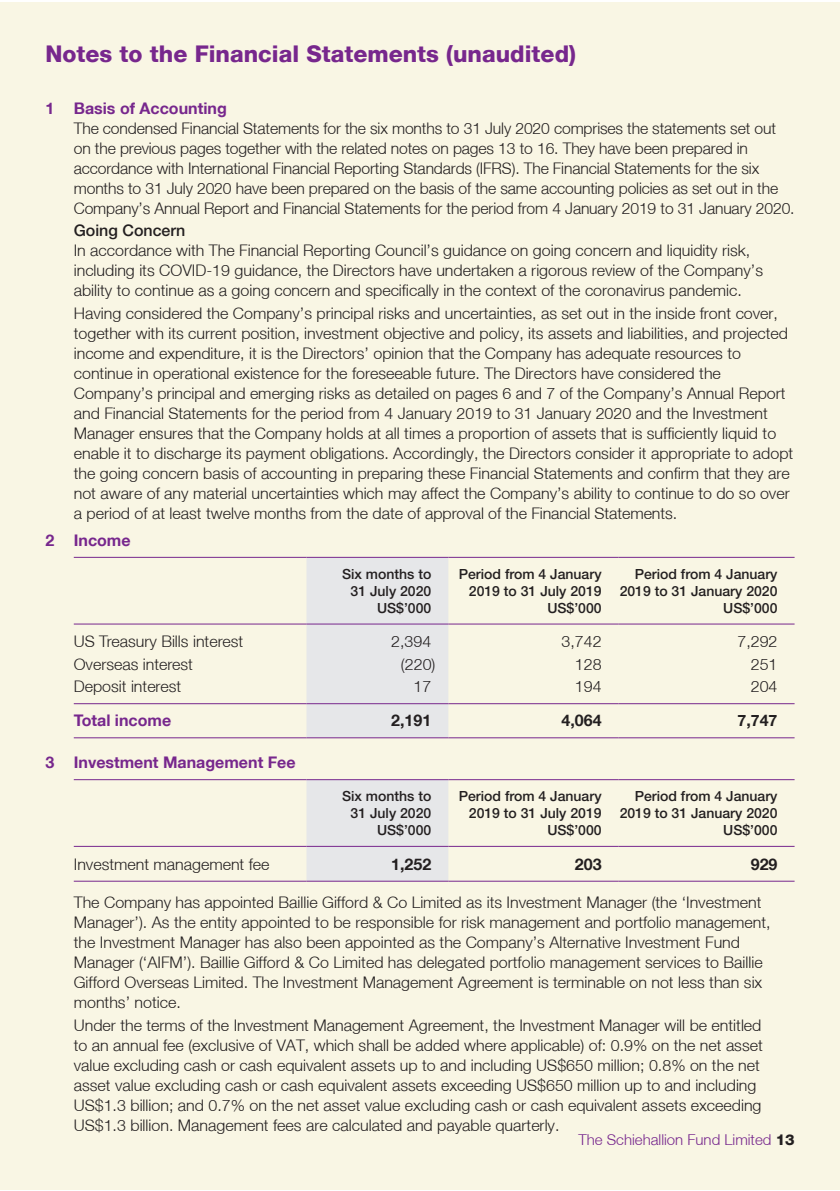
<style>
.page{position:relative;width:840px;height:1191px;background:#fff}
.page>*{position:absolute;margin:0;border:0;box-sizing:border-box;transform-origin:0 0}
.MAIN_HEAD_INT{font:800 23px "Helvetica Neue LT";color:#77278d}
.NOTES_INDENT_1_INT{font:300 16px/20px "Helvetica Neue LT";color:#231f20}
.LEFT_TEXT{font:300 16px "Helvetica Neue LT";color:#231f20}
.NOTES_INDENT_1_INT-2{font:700 16px "Helvetica Neue LT";color:#77278d}
.RIGHT_TEXT{font:300 16px "Helvetica Neue LT";color:#231f20}
.RIGHT_TEXT-2{font:700 16px "Helvetica Neue LT";color:#231f20}
.NOTES_INDENT_1_INT-3{font:500 16px "Helvetica Neue LT Std";color:#231f20}
.LEFT_TEXT-2{font:700 16px "Helvetica Neue LT";color:#77278d}
.t1{font:300 15px "Helvetica Neue LT";color:#77278d}
.RIGHT_HEAD{font:500 14px/17px "Helvetica Neue LT Std";color:#231f20;text-align:right}
.s1{font-weight:800;color:#231f20}
</style>
<div class="page">
<div style="left:0;top:2px;width:839px;height:1187px;background:#f9f6e4"></div>
<div style="left:306px;top:558px;width:142px;height:179px;background:#e6e7e9"></div>
<hr style="left:74px;top:557px;width:232px;height:1px;background:#77278d">
<hr style="left:306px;top:557px;width:142px;height:1px;background:#77278d">
<hr style="left:448px;top:557px;width:170px;height:1px;background:#77278d">
<hr style="left:618px;top:557px;width:176px;height:1px;background:#77278d">
<hr style="left:74px;top:623px;width:232px;height:1px;background:#77278d">
<hr style="left:306px;top:623px;width:142px;height:1px;background:#77278d">
<hr style="left:448px;top:623px;width:170px;height:1px;background:#77278d">
<hr style="left:618px;top:623px;width:176px;height:1px;background:#77278d">
<hr style="left:74px;top:703px;width:232px;height:1px;background:#77278d">
<hr style="left:74px;top:737px;width:232px;height:1px;background:#77278d">
<hr style="left:306px;top:703px;width:142px;height:1px;background:#77278d">
<hr style="left:448px;top:703px;width:170px;height:1px;background:#77278d">
<hr style="left:618px;top:703px;width:176px;height:1px;background:#77278d">
<hr style="left:306px;top:737px;width:142px;height:1px;background:#77278d">
<hr style="left:448px;top:737px;width:170px;height:1px;background:#77278d">
<hr style="left:618px;top:737px;width:176px;height:1px;background:#77278d">
<div style="left:306px;top:780px;width:142px;height:100px;background:#e6e7e9"></div>
<hr style="left:74px;top:846px;width:232px;height:1px;background:#77278d">
<hr style="left:74px;top:880px;width:232px;height:1px;background:#77278d">
<hr style="left:306px;top:880px;width:142px;height:1px;background:#77278d">
<hr style="left:448px;top:880px;width:170px;height:1px;background:#77278d">
<hr style="left:618px;top:880px;width:176px;height:1px;background:#77278d">
<hr style="left:74px;top:779px;width:232px;height:1px;background:#77278d">
<hr style="left:306px;top:779px;width:142px;height:1px;background:#77278d">
<hr style="left:448px;top:779px;width:170px;height:1px;background:#77278d">
<hr style="left:618px;top:779px;width:176px;height:1px;background:#77278d">
<hr style="left:306px;top:846px;width:142px;height:1px;background:#77278d">
<hr style="left:448px;top:846px;width:170px;height:1px;background:#77278d">
<hr style="left:618px;top:846px;width:176px;height:1px;background:#77278d">
<p class="MAIN_HEAD_INT" style="left:45px;top:40px;width:531px">Notes to the Financial Statements (unaudited)</p>
<p class="NOTES_INDENT_1_INT-2" style="left:45px;top:98px;width:183px">1 Basis of Accounting</p>
<p class="NOTES_INDENT_1_INT" style="left:74px;top:117px;width:722px">The condensed Financial Statements for the six months to 31 July 2020 comprises the statements set out on the previous pages together with the related notes on pages 13 to 16. They have been prepared in accordance with International Financial Reporting Standards (IFRS). The Financial Statements for the six months to 31 July 2020 have been prepared on the basis of the same accounting policies as set out in the Company’s Annual Report and Financial Statements for the period from 4 January 2019 to 31 January 2020.</p>
<p class="NOTES_INDENT_1_INT-3" style="left:74px;top:221px;width:113px">Going Concern</p>
<p class="NOTES_INDENT_1_INT" style="left:74px;top:240px;width:690px">In accordance with The Financial Reporting Council’s guidance on going concern and liquidity risk, including its COVID-19 guidance, the Directors have undertaken a rigorous review of the Company’s ability to continue as a going concern and specifically in the context of the coronavirus pandemic.</p>
<p class="NOTES_INDENT_1_INT" style="left:74px;top:303px;width:720px">Having considered the Company’s principal risks and uncertainties, as set out in the inside front cover, together with its current position, investment objective and policy, its assets and liabilities, and projected income and expenditure, it is the Directors’ opinion that the Company has adequate resources to continue in operational existence for the foreseeable future. The Directors have considered the Company’s principal and emerging risks as detailed on pages 6 and 7 of the Company’s Annual Report and Financial Statements for the period from 4 January 2019 to 31 January 2020 and the Investment Manager ensures that the Company holds at all times a proportion of assets that is sufficiently liquid to enable it to discharge its payment obligations. Accordingly, the Directors consider it appropriate to adopt the going concern basis of accounting in preparing these Financial Statements and confirm that they are not aware of any material uncertainties which may affect the Company’s ability to continue to do so over a period of at least twelve months from the date of approval of the Financial Statements.</p>
<p class="NOTES_INDENT_1_INT-2" style="left:45px;top:530px;width:87px">2 Income</p>
<p class="RIGHT_HEAD" style="left:342px;top:565px;width:91px">Six months to<br>31 July 2020</p>
<p class="RIGHT_HEAD" style="left:377px;top:599px;width:56px">US$’000</p>
<p class="RIGHT_HEAD" style="left:619px;top:565px;width:159px">Period from 4 January<br>2019 to 31 January 2020</p>
<p class="RIGHT_HEAD" style="left:723px;top:599px;width:56px">US$’000</p>
<p class="RIGHT_HEAD" style="left:458px;top:565px;width:144px">Period from 4 January<br>2019 to 31 July 2019</p>
<p class="RIGHT_HEAD" style="left:547px;top:599px;width:56px">US$’000</p>
<p class="LEFT_TEXT" style="left:74px;top:631px;width:171px">US Treasury Bills interest</p>
<p class="RIGHT_TEXT" style="left:391px;top:631px;width:42px">2,394</p>
<p class="RIGHT_TEXT" style="left:561px;top:631px;width:42px">3,742</p>
<p class="RIGHT_TEXT" style="left:737px;top:631px;width:42px">7,292</p>
<p class="LEFT_TEXT" style="left:74px;top:654px;width:121px">Overseas interest</p>
<p class="RIGHT_TEXT" style="left:401px;top:654px;width:36px">(220)</p>
<p class="RIGHT_TEXT" style="left:574px;top:654px;width:28px">128</p>
<p class="RIGHT_TEXT" style="left:750px;top:654px;width:28px">251</p>
<p class="LEFT_TEXT" style="left:74px;top:677px;width:109px">Deposit interest</p>
<p class="RIGHT_TEXT" style="left:413px;top:677px;width:19px">17</p>
<p class="RIGHT_TEXT" style="left:574px;top:677px;width:28px">194</p>
<p class="RIGHT_TEXT" style="left:750px;top:677px;width:28px">204</p>
<p class="LEFT_TEXT-2" style="left:74px;top:711px;width:99px">Total income</p>
<p class="RIGHT_TEXT-2" style="left:391px;top:711px;width:42px">2,191</p>
<p class="RIGHT_TEXT-2" style="left:561px;top:711px;width:42px">4,064</p>
<p class="RIGHT_TEXT-2" style="left:737px;top:711px;width:42px">7,747</p>
<p class="NOTES_INDENT_1_INT-2" style="left:45px;top:752px;width:251px">3 Investment Management Fee</p>
<p class="RIGHT_HEAD" style="left:342px;top:787px;width:91px">Six months to<br>31 July 2020</p>
<p class="RIGHT_HEAD" style="left:377px;top:821px;width:56px">US$’000</p>
<p class="RIGHT_HEAD" style="left:619px;top:787px;width:159px">Period from 4 January<br>2019 to 31 January 2020</p>
<p class="RIGHT_HEAD" style="left:723px;top:821px;width:56px">US$’000</p>
<p class="RIGHT_HEAD" style="left:458px;top:787px;width:144px">Period from 4 January<br>2019 to 31 July 2019</p>
<p class="RIGHT_HEAD" style="left:547px;top:821px;width:56px">US$’000</p>
<p class="LEFT_TEXT" style="left:74px;top:854px;width:197px">Investment management fee</p>
<p class="RIGHT_TEXT-2" style="left:391px;top:854px;width:42px">1,252</p>
<p class="RIGHT_TEXT-2" style="left:574px;top:854px;width:28px">203</p>
<p class="RIGHT_TEXT-2" style="left:750px;top:854px;width:28px">929</p>
<p class="NOTES_INDENT_1_INT" style="left:74px;top:892px;width:698px">The Company has appointed Baillie Gifford &amp; Co Limited as its Investment Manager (the ‘Investment Manager’). As the entity appointed to be responsible for risk management and portfolio management, the Investment Manager has also been appointed as the Company’s Alternative Investment Fund Manager (‘AIFM’). Baillie Gifford &amp; Co Limited has delegated portfolio management services to Baillie Gifford Overseas Limited. The Investment Management Agreement is terminable on not less than six months’ notice.</p>
<p class="NOTES_INDENT_1_INT" style="left:74px;top:1014px;width:690px">Under the terms of the Investment Management Agreement, the Investment Manager will be entitled to an annual fee (exclusive of VAT, which shall be added where applicable) of: 0.9% on the net asset value excluding cash or cash equivalent assets up to and including US$650 million; 0.8% on the net asset value excluding cash or cash equivalent assets exceeding US$650 million up to and including US$1.3 billion; and 0.7% on the net asset value excluding cash or cash equivalent assets exceeding US$1.3 billion. Management fees are calculated and payable quarterly.</p>
<p class="t1" style="left:578px;top:1130px;width:217px">The Schiehallion Fund Limited <span class="s1">13</span></p>
</div>
